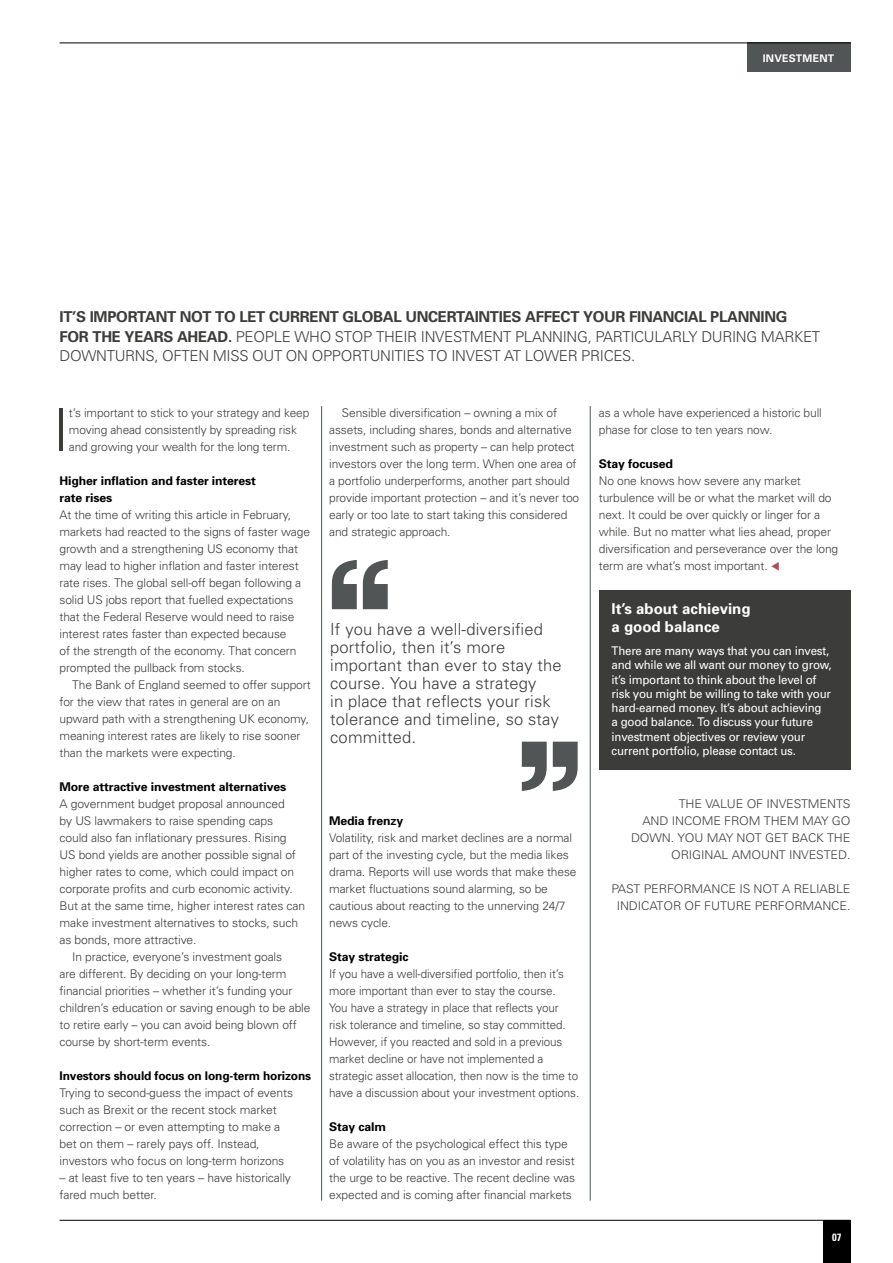
<style>
.page{position:relative;width:893px;height:1263px;background:#fff}
.page>*{position:absolute;margin:0;border:0;box-sizing:border-box;transform-origin:0 0}
.t1{font:300 59.1px "Univers";color:#3c3c3b}
.t2{font:300 16.5px/18px "Univers";letter-spacing:.01em;color:#3c3c3b}
.t3{font:300 15px/19.5px "Univers";letter-spacing:-.02em;color:#3c3c3b}
.t4{font:700 15px/18px "Univers";color:#fff}
.t5{font:300 12px/17px "Univers";letter-spacing:-.01em;color:#3c3c3b}
.t6{font:12px/14.2px "Univers";letter-spacing:-.02em;color:#fff;scale:.96 1}
.t7{font:700 12px/17px "Univers";letter-spacing:-.01em;color:#000}
.t8{font:300 12px/17px "Univers";letter-spacing:-.01em;color:#3c3c3b;text-align:right;scale:1.04 1}
.t9{font:700 10.5px "Univers";letter-spacing:.02em;color:#fff}
.t10{font:700 condensed 10.5px "Univers";color:#fff}
.s1{font-weight:700}
.s2{color:#af4d56}
</style>
<div class="page">
<hr style="left:60px;top:1220px;width:790px;height:1px;background:#000">
<div style="left:823px;top:1220px;width:27px;height:43px;background:#000"></div>
<div style="left:746px;top:43px;width:104px;height:29px;background:#525556"></div>
<hr style="left:60px;top:43px;width:790px;height:1px;background:#000">
<div style="left:599px;top:590px;width:251px;height:179px;background:#3c3c3b"></div>
<hr style="left:321px;top:406px;width:1px;height:794px;background:#525556">
<hr style="left:590px;top:406px;width:1px;height:794px;background:#525556">
<svg style="left:332px;top:560px;width:25px;height:49px"></svg>
<svg style="left:363px;top:560px;width:25px;height:49px"></svg>
<svg style="left:553px;top:742px;width:25px;height:49px"></svg>
<svg style="left:522px;top:742px;width:25px;height:49px"></svg>
<p class="t9" style="left:763px;top:51px;width:73px">INVESTMENT</p>
<p class="t3" style="left:60px;top:306px;width:762px"><span class="s1">IT’S IMPORTANT NOT TO LET CURRENT GLOBAL UNCERTAINTIES AFFECT YOUR FINANCIAL PLANNING<br>FOR THE YEARS AHEAD.</span> PEOPLE WHO STOP THEIR INVESTMENT PLANNING, PARTICULARLY DURING MARKET<br>DOWNTURNS, OFTEN MISS OUT ON OPPORTUNITIES TO INVEST AT LOWER PRICES.</p>
<h1 class="t1" style="left:53px;top:394px;width:18px">I</h1>
<p class="t5" style="left:69px;top:404px;width:242px">t’s important to stick to your strategy and keep moving ahead consistently by spreading risk and growing your wealth for the long term.</p>
<p class="t7" style="left:60px;top:472px;width:198px">Higher inflation and faster interest rate rises</p>
<p class="t5" style="left:60px;top:506px;width:252px">At the time of writing this article in February, markets had reacted to the signs of faster wage growth and a strengthening US economy that may lead to higher inflation and faster interest rate rises. The global sell-off began following a solid US jobs report that fuelled expectations that the Federal Reserve would need to raise interest rates faster than expected because<br>of the strength of the economy. That concern prompted the pullback from stocks.</p>
<p class="t5" style="left:60px;top:676px;width:253px;text-indent:13px">The Bank of England seemed to offer support for the view that rates in general are on an upward path with a strengthening UK economy, meaning interest rates are likely to rise sooner than the markets were expecting.</p>
<p class="t7" style="left:60px;top:778px;width:228px">More attractive investment alternatives</p>
<p class="t5" style="left:60px;top:795px;width:227px">A government budget proposal announced</p>
<p class="t5" style="left:60px;top:812px;width:215px">by US lawmakers to raise spending caps</p>
<p class="t5" style="left:60px;top:829px;width:229px">could also fan inflationary pressures. Rising</p>
<p class="t5" style="left:60px;top:846px;width:238px">US bond yields are another possible signal of</p>
<p class="t5" style="left:60px;top:863px;width:236px">higher rates to come, which could impact on</p>
<p class="t5" style="left:60px;top:880px;width:235px">corporate profits and curb economic activity.</p>
<p class="t5" style="left:60px;top:897px;width:247px">But at the same time, higher interest rates can</p>
<p class="t5" style="left:60px;top:914px;width:240px">make investment alternatives to stocks, such</p>
<p class="t5" style="left:60px;top:931px;width:139px">as bonds, more attractive.</p>
<p class="t5" style="left:72px;top:948px;width:211px">In practice, everyone’s investment goals</p>
<p class="t5" style="left:60px;top:965px;width:228px">are different. By deciding on your long-term</p>
<p class="t5" style="left:60px;top:982px;width:234px">financial priorities – whether it’s funding your</p>
<p class="t5" style="left:60px;top:999px;width:252px">children’s education or saving enough to be able</p>
<p class="t5" style="left:60px;top:1016px;width:239px">to retire early – you can avoid being blown off</p>
<p class="t5" style="left:60px;top:1033px;width:152px">course by short-term events.</p>
<p class="t7" style="left:60px;top:1067px;width:253px">Investors should focus on long-term horizons</p>
<p class="t5" style="left:60px;top:1084px;width:235px">Trying to second-guess the impact of events such as Brexit or the recent stock market correction – or even attempting to make a bet on them – rarely pays off. Instead, investors who focus on long-term horizons</p>
<p class="t5" style="left:60px;top:1169px;width:233px">– at least five to ten years – have historically fared much better.</p>
<p class="t5" style="left:329px;top:404px;width:252px;text-indent:13px">Sensible diversification – owning a mix of assets, including shares, bonds and alternative investment such as property – can help protect investors over the long term. When one area of a portfolio underperforms, another part should provide important protection – and it’s never too early or too late to start taking this considered and strategic approach.</p>
<h2 class="t2" style="left:330px;top:620px;width:233px">If you have a well-diversified portfolio, then it’s more important than ever to stay the course. You have a strategy<br>in place that reflects your risk tolerance and timeline, so stay committed.</h2>
<p class="t7" style="left:329px;top:812px;width:76px">Media frenzy</p>
<p class="t5" style="left:329px;top:829px;width:249px">Volatility, risk and market declines are a normal part of the investing cycle, but the media likes drama. Reports will use words that make these market fluctuations sound alarming, so be cautious about reacting to the unnerving 24/7 news cycle.</p>
<p class="t7" style="left:329px;top:948px;width:81px">Stay strategic</p>
<p class="t5" style="left:329px;top:965px;width:252px">If you have a well-diversified portfolio, then it’s more important than ever to stay the course.<br>You have a strategy in place that reflects your risk tolerance and timeline, so stay committed.<br>However, if you reacted and sold in a previous market decline or have not implemented a strategic asset allocation, then now is the time to have a discussion about your investment options.</p>
<p class="t7" style="left:329px;top:1118px;width:58px">Stay calm</p>
<p class="t5" style="left:329px;top:1135px;width:247px">Be aware of the psychological effect this type of volatility has on you as an investor and resist the urge to be reactive. The recent decline was expected and is coming after financial markets</p>
<p class="t5" style="left:599px;top:404px;width:225px">as a whole have experienced a historic bull phase for close to ten years now.</p>
<p class="t7" style="left:599px;top:455px;width:76px">Stay focused</p>
<p class="t5" style="left:599px;top:472px;width:241px">No one knows how severe any market turbulence will be or what the market will do next. It could be over quickly or linger for a while. But no matter what lies ahead, proper diversification and perseverance over the long term are what’s most important. <span class="s2">▼</span></p>
<p class="t4" style="left:612px;top:599px;width:140px">It’s about achieving a good balance</p>
<p class="t6" style="left:612px;top:643px;width:231px">There are many ways that you can invest, and while we all want our money to grow, it’s important to think about the level of risk you might be willing to take with your hard-earned money. It’s about achieving<br>a good balance. To discuss your future investment objectives or review your current portfolio, please contact us.</p>
<p class="t8" style="left:631px;top:795px;width:212px">THE VALUE OF INVESTMENTS<br>AND INCOME FROM THEM MAY GO<br>DOWN. YOU MAY NOT GET BACK THE<br>ORIGINAL AMOUNT INVESTED.</p>
<p class="t8" style="left:611px;top:880px;width:231px;text-align:center">PAST PERFORMANCE IS NOT A RELIABLE<br>INDICATOR OF FUTURE PERFORMANCE.</p>
<p class="t10" style="left:832px;top:1230px;width:11px">07</p>
</div>
